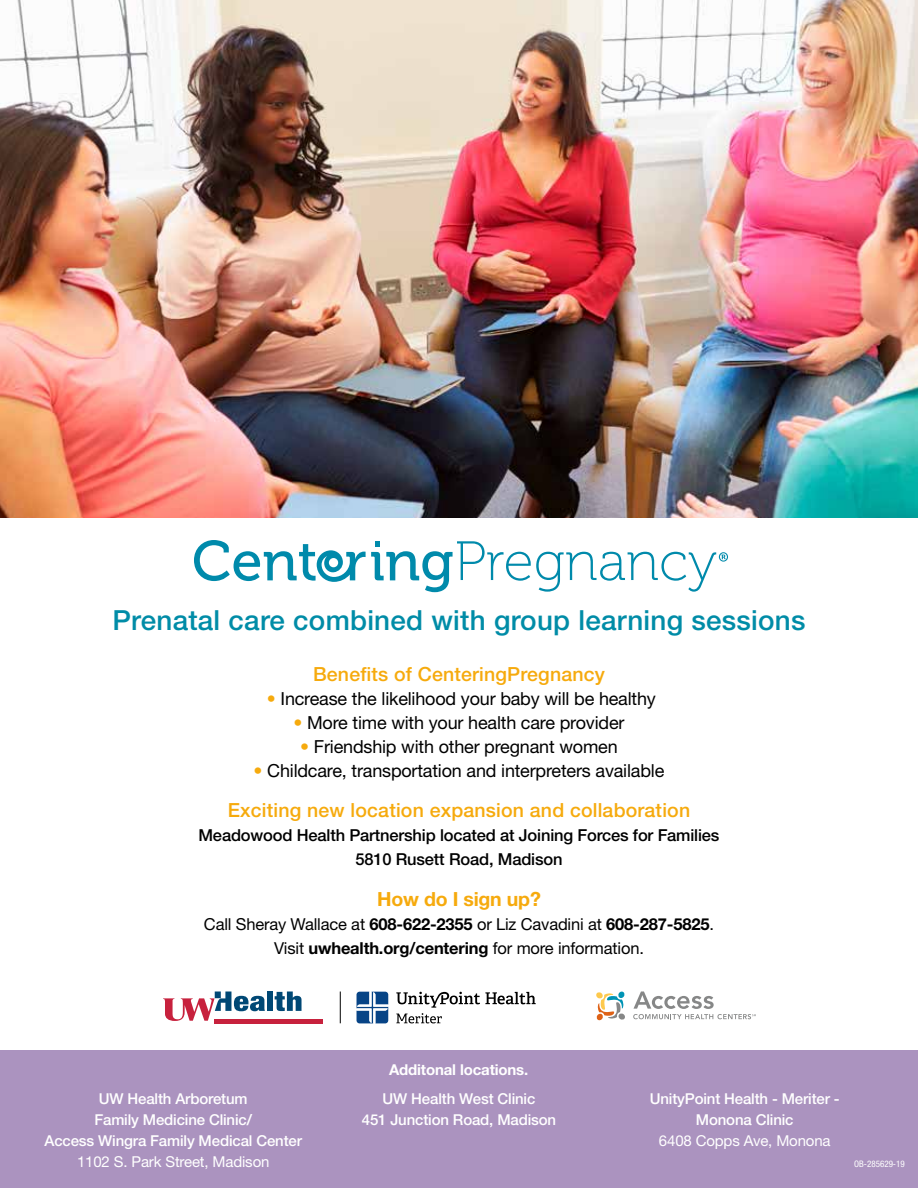
<style>
.page{position:relative;width:918px;height:1188px;background:#fff}
.page>*{position:absolute;margin:0;border:0;box-sizing:border-box;transform-origin:0 0}
.t1{font:500 27.75px "Helvetica Neue LT Std";letter-spacing:.01em;color:#008ca7}
.t2{font:500 19.5px "Helvetica Neue LT Std";letter-spacing:.01em;color:#f6aa0d}
.t3{font:700 19.5px "Helvetica Neue LT Std";letter-spacing:-.01em;color:#f6aa0d}
.t4{font:18px "Helvetica Neue LT Std";letter-spacing:-.01em;color:#000}
.t5{font:16.5px/24px "Helvetica Neue LT Std";letter-spacing:-.01em;color:#000;text-align:center}
.t6{font:500 16.5px/24px "Helvetica Neue LT Std";letter-spacing:-.01em;color:#000;text-align:center}
.t7{font:500 15px/21px "Helvetica Neue LT Std";letter-spacing:-.01em;color:#fff;text-align:center}
.t8{font:15px "Helvetica Neue LT Std";letter-spacing:-.01em;color:#fff}
.t9{font:700 15px "Helvetica Neue LT Std";letter-spacing:-.01em;color:#fff}
.t10{font:condensed 9px "Helvetica Neue LT Std";color:#fff}
.s1{color:#f6aa0d}
.s2{font-weight:700}
</style>
<div class="page">
<div style="left:0;top:1051px;width:918px;height:137px;background:#ab93bf"></div>
<svg style="left:194px;top:540px;width:534px;height:52px"></svg>
<img style="left:0;top:0;width:918px;height:518px">
<svg style="left:357px;top:992px;width:31px;height:31px"></svg>
<svg style="left:396px;top:992px;width:140px;height:31px"></svg>
<hr style="left:340px;top:992px;width:1px;height:31px;background:#000">
<hr style="left:215px;top:1020px;width:108px;height:4px;background:#c7213d">
<div style="left:267px;top:992px;width:6px;height:19px;background:#004875"></div>
<svg style="left:275px;top:992px;width:27px;height:19px"></svg>
<svg style="left:163px;top:992px;width:102px;height:29px"></svg>
<svg style="left:596px;top:991px;width:29px;height:30px"></svg>
<svg style="left:633px;top:992px;width:123px;height:27px"></svg>
<h1 class="t1" style="left:112px;top:603px;width:695px">Prenatal care combined with group learning sessions</h1>
<p class="t2" style="left:313px;top:662px;width:293px">Benefits of CenteringPregnancy</p>
<p class="t4" style="left:267px;top:688px;width:391px"><span class="s1">•</span> Increase the likelihood your baby will be healthy</p>
<p class="t4" style="left:293px;top:712px;width:333px"><span class="s1">•</span> More time with your health care provider</p>
<p class="t4" style="left:300px;top:736px;width:319px"><span class="s1">•</span> Friendship with other pregnant women</p>
<p class="t4" style="left:254px;top:760px;width:412px"><span class="s1">•</span> Childcare, transportation and interpreters available</p>
<p class="t2" style="left:228px;top:799px;width:464px">Exciting new location expansion and collaboration</p>
<p class="t6" style="left:198px;top:823px;width:523px">Meadowood Health Partnership located at Joining Forces for Families<br>5810 Rusett Road, Madison</p>
<p class="t3" style="left:377px;top:887px;width:165px">How do I sign up?</p>
<p class="t5" style="left:204px;top:912px;width:512px">Call Sheray Wallace at <span class="s2">608-622-2355</span> or Liz Cavadini at <span class="s2">608-287-5825</span>.<br>Visit <span class="s2">uwhealth.org/centering</span> for more information.</p>
<p class="t7" style="left:45px;top:1088px;width:259px">UW Health Arboretum<br>Family Medicine Clinic/<br>Access Wingra Family Medical Center</p>
<p class="t8" style="left:77px;top:1153px;width:194px">1102 S. Park Street, Madison</p>
<p class="t9" style="left:389px;top:1060px;width:141px">Additonal locations.</p>
<p class="t7" style="left:362px;top:1088px;width:196px">UW Health West Clinic<br>451 Junction Road, Madison</p>
<p class="t7" style="left:650px;top:1088px;width:192px">UnityPoint Health - Meriter -<br>Monona Clinic</p>
<p class="t8" style="left:659px;top:1132px;width:173px">6408 Copps Ave, Monona</p>
<p class="t10" style="left:854px;top:1159px;width:52px">OB-285629-19</p>
</div>
